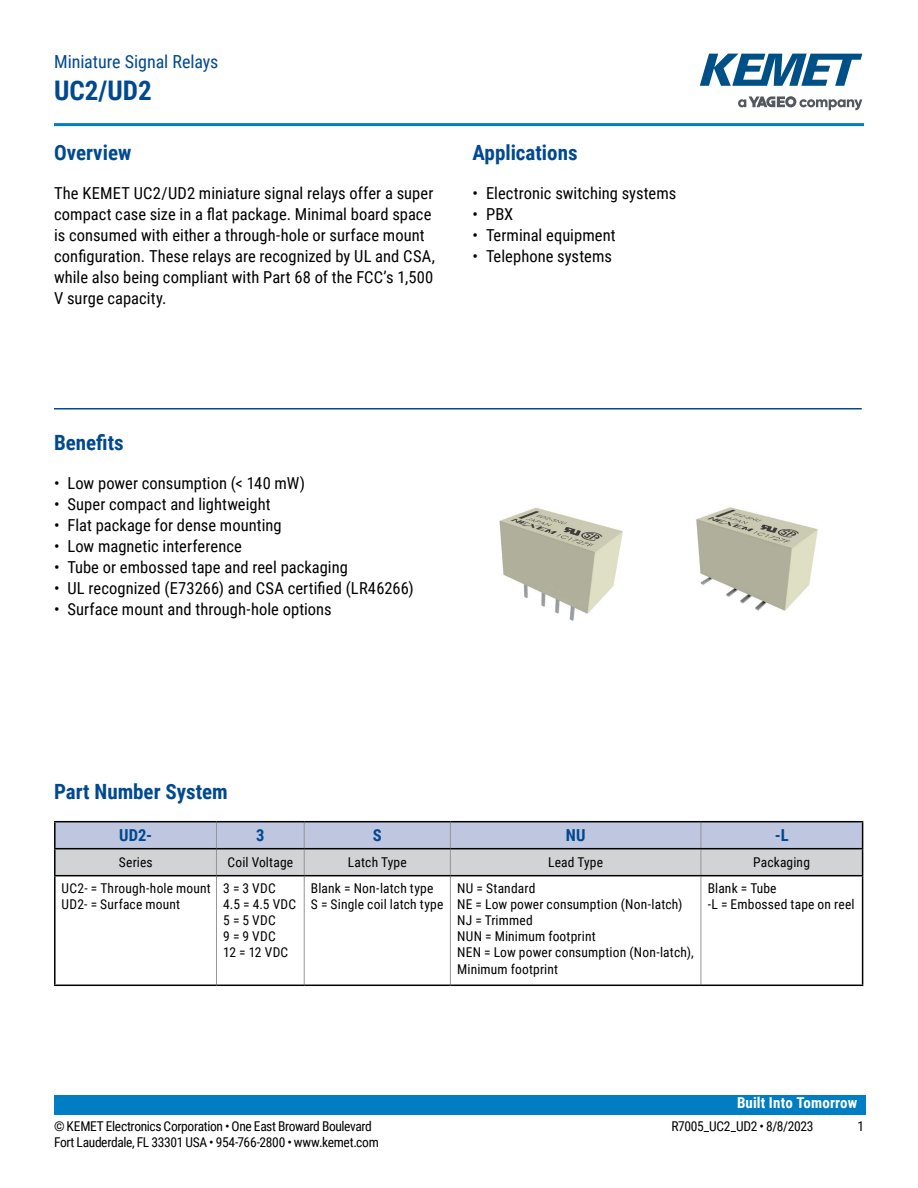
<style>
.page{position:relative;width:918px;height:1188px;background:#fff}
.page>*{position:absolute;margin:0;border:0;box-sizing:border-box;transform-origin:0 0}
.t1{font:700 27px "Roboto Condensed";color:#004990}
.t2{font:700 21px "Roboto Condensed";color:#004990}
.t3{font:18px "Roboto Condensed";letter-spacing:-.005em;color:#004990}
.t4{font:16.5px/21px "Roboto Condensed";letter-spacing:.005em;color:#000}
.t5{font:700 16.5px "Roboto Condensed";color:#004990}
.t6{font:700 15px "Roboto Condensed";letter-spacing:.01em;color:#fff}
.t7{font:13.5px/16.2px "Roboto Condensed";letter-spacing:.01em;color:#000}
.t8{font:13.5px "Roboto Condensed";letter-spacing:-.025em;color:#000}
.t9{font:13.5px "Roboto Condensed";letter-spacing:-.02em;color:#000}
</style>
<div class="page">
<svg style="left:738px;top:96px;width:124px;height:14px"></svg>
<svg style="left:700px;top:54px;width:162px;height:32px"></svg>
<hr style="left:54px;top:123px;width:810px;height:3px;background:#007dc3">
<div style="left:54px;top:1095px;width:811px;height:20px;background:#007dc3"></div>
<hr style="left:54px;top:408px;width:808px;height:2px;background:#004990">
<hr style="left:54px;top:821px;width:162px;height:1px;background:#000">
<hr style="left:54px;top:822px;width:2px;height:26px;background:#000">
<hr style="left:216px;top:821px;width:88px;height:1px;background:#000">
<hr style="left:304px;top:821px;width:146px;height:1px;background:#000">
<hr style="left:450px;top:821px;width:251px;height:1px;background:#000">
<hr style="left:701px;top:821px;width:162px;height:1px;background:#000">
<hr style="left:54px;top:848px;width:162px;height:1px;background:#000">
<hr style="left:54px;top:849px;width:2px;height:26px;background:#000">
<svg style="left:55px;top:822px;width:808px;height:163px"></svg>
<hr style="left:54px;top:875px;width:162px;height:1px;background:#000">
<hr style="left:54px;top:876px;width:2px;height:109px;background:#000">
<hr style="left:216px;top:875px;width:88px;height:1px;background:#000">
<hr style="left:304px;top:875px;width:146px;height:1px;background:#000">
<hr style="left:450px;top:875px;width:251px;height:1px;background:#000">
<hr style="left:701px;top:875px;width:162px;height:1px;background:#000">
<hr style="left:862px;top:876px;width:1px;height:109px;background:#000">
<hr style="left:54px;top:985px;width:162px;height:1px;background:#000">
<hr style="left:216px;top:985px;width:88px;height:1px;background:#000">
<hr style="left:304px;top:985px;width:146px;height:1px;background:#000">
<hr style="left:450px;top:985px;width:251px;height:1px;background:#000">
<hr style="left:701px;top:985px;width:162px;height:1px;background:#000">
<img style="left:499px;top:507px;width:124px;height:114px">
<img style="left:696px;top:507px;width:122px;height:104px">
<p class="t3" style="left:54px;top:48px;width:166px">Miniature Signal Relays</p>
<h1 class="t1" style="left:54px;top:71px;width:99px">UC2/UD2</h1>
<p class="t2" style="left:54px;top:138px;width:79px">Overview</p>
<p class="t4" style="left:54px;top:182px;width:382px">The KEMET UC2/UD2 miniature signal relays offer a super compact case size in a flat package. Minimal board space is consumed with either a through-hole or surface mount configuration. These relays are recognized by UL and CSA, while also being compliant with Part 68 of the FCC’s 1,500<br>V surge capacity.</p>
<p class="t2" style="left:473px;top:138px;width:107px">Applications</p>
<p class="t4" style="left:473px;top:182px;width:205px">• Electronic switching systems</p>
<p class="t4" style="left:473px;top:203px;width:42px">• PBX</p>
<p class="t4" style="left:473px;top:225px;width:145px">• Terminal equipment</p>
<p class="t4" style="left:473px;top:246px;width:141px">• Telephone systems</p>
<p class="t2" style="left:54px;top:428px;width:71px">Benefits</p>
<p class="t4" style="left:54px;top:472px;width:253px">• Low power consumption (&lt; 140 mW)</p>
<p class="t4" style="left:54px;top:493px;width:218px">• Super compact and lightweight</p>
<p class="t4" style="left:54px;top:514px;width:229px">• Flat package for dense mounting</p>
<p class="t4" style="left:54px;top:535px;width:189px">• Low magnetic interference</p>
<p class="t4" style="left:54px;top:556px;width:295px">• Tube or embossed tape and reel packaging</p>
<p class="t4" style="left:54px;top:577px;width:361px">• UL recognized (E73266) and CSA certified (LR46266)</p>
<p class="t4" style="left:54px;top:598px;width:279px">• Surface mount and through-hole options</p>
<p class="t2" style="left:54px;top:777px;width:175px">Part Number System</p>
<p class="t5" style="left:119px;top:824px;width:34px">UD2-</p>
<p class="t5" style="left:256px;top:824px;width:10px">3</p>
<p class="t5" style="left:373px;top:824px;width:10px">S</p>
<p class="t5" style="left:566px;top:824px;width:21px">NU</p>
<p class="t5" style="left:775px;top:824px;width:15px">-L</p>
<p class="t7" style="left:119px;top:854px;width:35px">Series</p>
<p class="t7" style="left:227px;top:854px;width:67px">Coil Voltage</p>
<p class="t7" style="left:348px;top:854px;width:60px">Latch Type</p>
<p class="t7" style="left:548px;top:854px;width:56px">Lead Type</p>
<p class="t7" style="left:753px;top:854px;width:58px">Packaging</p>
<p class="t7" style="left:62px;top:879px;width:151px">UC2- = Through-hole mount<br>UD2- = Surface mount</p>
<p class="t7" style="left:223px;top:879px;width:74px">3 = 3 VDC<br>4.5 = 4.5 VDC<br>5 = 5 VDC<br>9 = 9 VDC<br>12 = 12 VDC</p>
<p class="t7" style="left:311px;top:879px;width:134px">Blank = Non-latch type<br>S = Single coil latch type</p>
<p class="t7" style="left:457px;top:879px;width:238px">NU = Standard<br>NE = Low power consumption (Non-latch)<br>NJ = Trimmed<br>NUN = Minimum footprint<br>NEN = Low power consumption (Non-latch),<br>Minimum footprint</p>
<p class="t7" style="left:708px;top:879px;width:148px">Blank = Tube<br>-L = Embossed tape on reel</p>
<p class="t6" style="left:737px;top:1093px;width:122px">Built Into Tomorrow</p>
<p class="t8" style="left:54px;top:1116px;width:319px">© KEMET Electronics Corporation • One East Broward Boulevard</p>
<p class="t9" style="left:671px;top:1116px;width:144px">R7005_UC2_UD2 • 8/8/2023</p>
<p class="t7" style="left:857px;top:1117px;width:8px">1</p>
<p class="t8" style="left:54px;top:1133px;width:326px">Fort Lauderdale, FL 33301 USA • 954-766-2800 • www.kemet.com</p>
</div>
